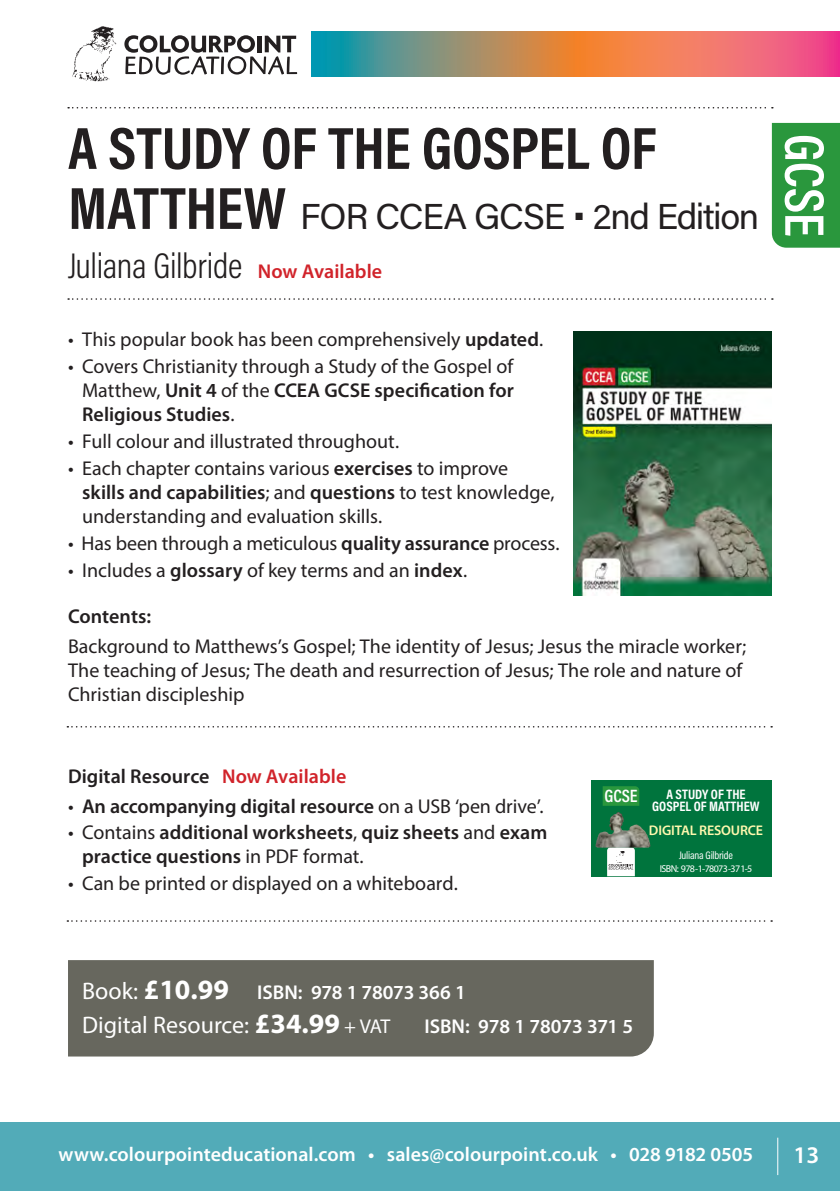
<style>
.page{position:relative;width:840px;height:1191px;background:#fff}
.page>*{position:absolute;margin:0;border:0;box-sizing:border-box;transform-origin:0 0}
.t1{font:700 60px "Acumin Pro Cond";letter-spacing:-.005em;color:#231f20}
.t2{font:600 56.2px "Acumin Pro Cond";color:#fff}
.t3{font:36px "Acumin Pro";letter-spacing:-.035em;color:#231f20}
.Box_Body{font:300 36px "Acumin Pro Cond";letter-spacing:-.01em;color:#231f20}
.t4{font:600 24px "Myriad Pro";color:#fff}
.Panel_bullets{font:20px/24px "Myriad Pro";color:#231f20}
.t5{font:600 20px "Myriad Pro";color:#fff}
.Panel_bullets-2{font:600 20px/24px "Myriad Pro";color:#231f20}
.Panel_Contents_title{font:600 20px "Myriad Pro";color:#231f20}
.Panel_Contents_title-2{font:600 20px "Myriad Pro";color:#d1232a}
.t6{font:600 18px "Acumin Pro Cond";color:#fff}
.t7{font:600 14px "Myriad Pro";letter-spacing:-.01em;color:#fff8ae}
.t8{font:700 13.8px/11.6px "Acumin Pro Cond";color:#fff;text-align:center}
.t9{font:11px "Acumin Pro Cond";letter-spacing:-.02em;color:#fff}
.t10{font:10px "Myriad Pro";letter-spacing:-.06em;color:#fff}
.s1{font-family:"Acumin Pro Cond";font-weight:700;font-size:60px}
.s2{font-weight:600}
.s3{color:#d1232a}
.s4{font-weight:400}
.s5{font-weight:400;font-size:24px}
.s6{font-weight:700;font-size:28px}
</style>
<div class="page">
<svg style="left:124px;top:35px;width:173px;height:40px"></svg>
<img style="left:72px;top:26px;width:45px;height:56px">
<svg style="left:68px;top:107px;width:704px;height:1px"></svg>
<svg style="left:68px;top:298px;width:704px;height:2px"></svg>
<div style="left:0;top:1123px;width:839px;height:68px;background:#52abb8"></div>
<hr style="left:776px;top:1137px;width:1px;height:38px;background:#fff">
<svg style="left:311px;top:31px;width:528px;height:45px;background:#b9806d"></svg>
<img style="left:573px;top:331px;width:198px;height:265px">
<svg style="left:67px;top:920px;width:704px;height:1px"></svg>
<svg style="left:67px;top:726px;width:704px;height:1px"></svg>
<div style="left:68px;top:960px;width:585px;height:96px;background:#67675e"></div>
<div style="left:591px;top:780px;width:180px;height:96px;background:#00743d"></div>
<svg style="left:606px;top:847px;width:28px;height:29px"></svg>
<img style="left:595px;top:813px;width:22px;height:34px">
<svg style="left:602px;top:786px;width:37px;height:20px"></svg>
<div style="left:771px;top:123px;width:68px;height:125px;background:#2a973d"></div>
<p class="t1" style="left:68px;top:109px;width:589px">A STUDY OF THE GOSPEL OF</p>
<p class="t3" style="left:68px;top:191px;width:692px"><span class="s1">MATTHEW</span> FOR CCEA GCSE • 2nd Edition</p>
<p class="Box_Body" style="left:68px;top:242px;width:176px">Juliana Gilbride</p>
<p class="Panel_Contents_title-2" style="left:258px;top:258px;width:126px">Now Available</p>
<p class="Panel_bullets" style="left:68px;top:327px;width:476px">• This popular book has been comprehensively <span class="s2">updated</span>.</p>
<p class="Panel_bullets" style="left:82px;top:354px;width:433px;text-align:justify;text-indent:-14px">• Covers Christianity through a Study of the Gospel of Matthew, <span class="s2">Unit 4</span> of the <span class="s2">CCEA GCSE specification for Religious Studies</span>.</p>
<p class="Panel_bullets" style="left:68px;top:429px;width:332px">• Full colour and illustrated throughout.</p>
<p class="Panel_bullets" style="left:82px;top:456px;width:474px;text-indent:-14px">• Each chapter contains various <span class="s2">exercises</span> to improve <span class="s2">skills and capabilities</span>; and <span class="s2">questions</span> to test knowledge, understanding and evaluation skills.</p>
<p class="Panel_bullets" style="left:68px;top:531px;width:492px">• Has been through a meticulous <span class="s2">quality assurance</span> process.</p>
<p class="Panel_bullets" style="left:68px;top:557px;width:400px">• Includes a <span class="s2">glossary</span> of key terms and an <span class="s2">index</span>.</p>
<p class="Panel_bullets-2" style="left:68px;top:604px;width:85px">Contents:</p>
<p class="Panel_bullets" style="left:68px;top:634px;width:679px">Background to Matthews’s Gospel; The identity of Jesus; Jesus the miracle worker;<br>The teaching of Jesus; The death and resurrection of Jesus; The role and nature of<br>Christian discipleship</p>
<p class="t2" style="left:841px;top:134px;width:105px;rotate:90deg">GCSE</p>
<p class="Panel_Contents_title" style="left:68px;top:763px;width:280px">Digital Resource <span class="s3">Now Available</span></p>
<p class="Panel_bullets-2" style="left:68px;top:793px;width:476px"><span class="s4">•</span> An accompanying digital resource <span class="s4">on a USB ‘pen drive’.</span></p>
<p class="Panel_bullets-2" style="left:82px;top:820px;width:466px;text-indent:-14px"><span class="s4">• Contains</span> additional worksheets<span class="s4">,</span> quiz sheets <span class="s4">and</span> exam practice questions <span class="s4">in PDF format.</span></p>
<p class="Panel_bullets" style="left:68px;top:871px;width:391px">• Can be printed or displayed on a whiteboard.</p>
<p class="t6" style="left:604px;top:783px;width:34px">GCSE</p>
<p class="t8" style="left:652px;top:788px;width:109px">A STUDY OF THE<br>GOSPEL OF MATTHEW</p>
<p class="t7" style="left:648px;top:821px;width:115px">DIGITAL RESOURCE</p>
<p class="t9" style="left:678px;top:848px;width:55px">Juliana Gilbride</p>
<p class="t10" style="left:659px;top:862px;width:94px">ISBN: 978-1-78073-371-5</p>
<p class="t5" style="left:82px;top:979px;width:385px"><span class="s5">Book:</span> <span class="s6">£10.99</span> ISBN: 978 1 78073 366 1</p>
<p class="t5" style="left:82px;top:1013px;width:552px"><span class="s5">Digital Resource:</span> <span class="s6">£34.99</span> <span class="s4">+ VAT</span> ISBN: 978 1 78073 371 5</p>
<p class="t5" style="left:58px;top:1141px;width:695px">www.colourpointeducational.com • sales@colourpoint.co.uk • 028 9182 0505</p>
<p class="t4" style="left:793px;top:1140px;width:27px">13</p>
</div>
